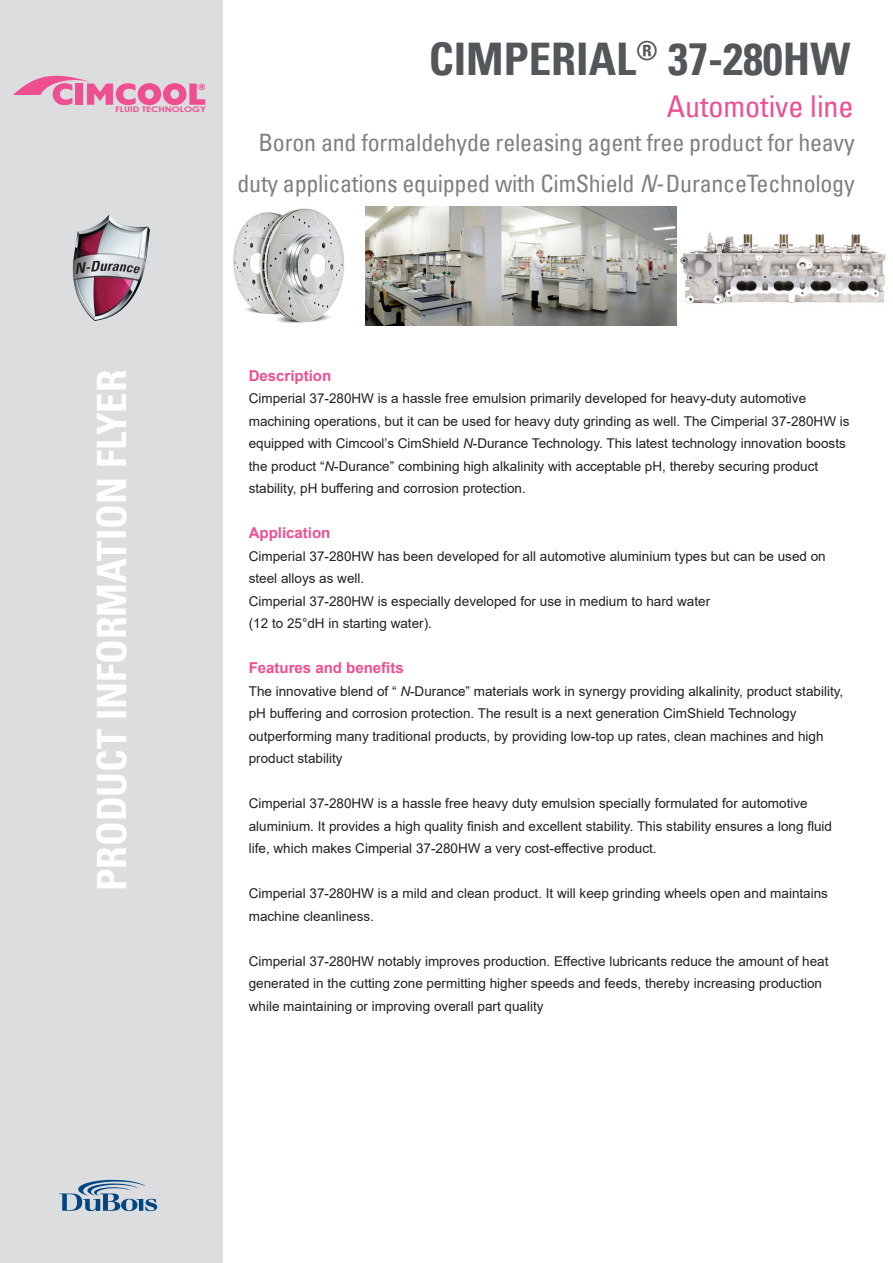
<style>
.page{position:relative;width:893px;height:1263px;background:#fff}
.page>*{position:absolute;margin:0;border:0;box-sizing:border-box;transform-origin:0 0}
.Product{font:45px "Univers Com 67 Bold Cond";color:#54575a}
.t1{font:40.5px "Univers Com 67 Bold Cond";color:#fff}
.Productlead_curs{font:condensed 30px "Univers Com 57";color:#ef4e91}
.Productlead_curs-2{font:condensed 24px/41.1px "Univers Com 57";letter-spacing:-.01em;color:#808080;text-align:right}
.t2{font:700 15px "Arial";color:#ef4e91}
.t3{font:13.5px/22.5px "Arial";color:#231f20}
.t4{font:700 7.65px "Century Gothic";color:#ef4e91;scale:1.23 1}
.s1{font-style:italic}
</style>
<div class="page">
<div style="left:0;top:0;width:223px;height:1263px;background:#dcdddf"></div>
<img style="left:365px;top:206px;width:312px;height:119px">
<img style="left:72px;top:215px;width:77px;height:106px">
<img style="left:233px;top:208px;width:111px;height:115px">
<img style="left:680px;top:232px;width:206px;height:72px">
<svg style="left:13px;top:76px;width:192px;height:29px"></svg>
<svg style="left:59px;top:1180px;width:98px;height:31px"></svg>
<p class="t4" style="left:115px;top:104px;width:75px">FLUID TECHNOLOGY</p>
<p class="Product" style="left:429px;top:31px;width:423px">CIMPERIAL<sup>®</sup> 37-280HW</p>
<p class="Productlead_curs" style="left:667px;top:88px;width:188px">Automotive line</p>
<p class="Productlead_curs-2" style="left:237px;top:122px;width:619px">Boron and formaldehyde releasing agent free product for heavy duty applications equipped with CimShield <span class="s1">N</span>-DuranceTechnology</p>
<h2 class="t1" style="left:87px;top:891px;width:523px;rotate:-90deg">PRODUCT INFORMATION FLYER</h2>
<p class="t2" style="left:249px;top:365px;width:84px">Description</p>
<p class="t3" style="left:249px;top:387px;width:602px">Cimperial 37-280HW is a hassle free emulsion primarily developed for heavy-duty automotive machining operations, but it can be used for heavy duty grinding as well. The Cimperial 37-280HW is equipped with Cimcool’s CimShield <span class="s1">N</span>-Durance Technology. This latest technology innovation boosts the product “<span class="s1">N</span>-Durance” combining high alkalinity with acceptable pH, thereby securing product stability, pH buffering and corrosion protection.</p>
<p class="t2" style="left:249px;top:523px;width:83px">Application</p>
<p class="t3" style="left:249px;top:545px;width:579px">Cimperial 37-280HW has been developed for all automotive aluminium types but can be used on steel alloys as well.</p>
<p class="t3" style="left:249px;top:590px;width:463px">Cimperial 37-280HW is especially developed for use in medium to hard water</p>
<p class="t3" style="left:249px;top:612px;width:185px">(12 to 25°dH in starting water).</p>
<p class="t2" style="left:249px;top:658px;width:157px">Features and benefits</p>
<p class="t3" style="left:249px;top:680px;width:596px">The innovative blend of “ <span class="s1">N</span>-Durance” materials work in synergy providing alkalinity, product stability, pH buffering and corrosion protection. The result is a next generation CimShield Technology outperforming many traditional products, by providing low-top up rates, clean machines and high product stability</p>
<p class="t3" style="left:249px;top:792px;width:585px">Cimperial 37-280HW is a hassle free heavy duty emulsion specially formulated for automotive aluminium. It provides a high quality finish and excellent stability. This stability ensures a long fluid life, which makes Cimperial 37-280HW a very cost-effective product.</p>
<p class="t3" style="left:249px;top:882px;width:581px">Cimperial 37-280HW is a mild and clean product. It will keep grinding wheels open and maintains machine cleanliness.</p>
<p class="t3" style="left:249px;top:950px;width:581px">Cimperial 37-280HW notably improves production. Effective lubricants reduce the amount of heat generated in the cutting zone permitting higher speeds and feeds, thereby increasing production while maintaining or improving overall part quality</p>
</div>
